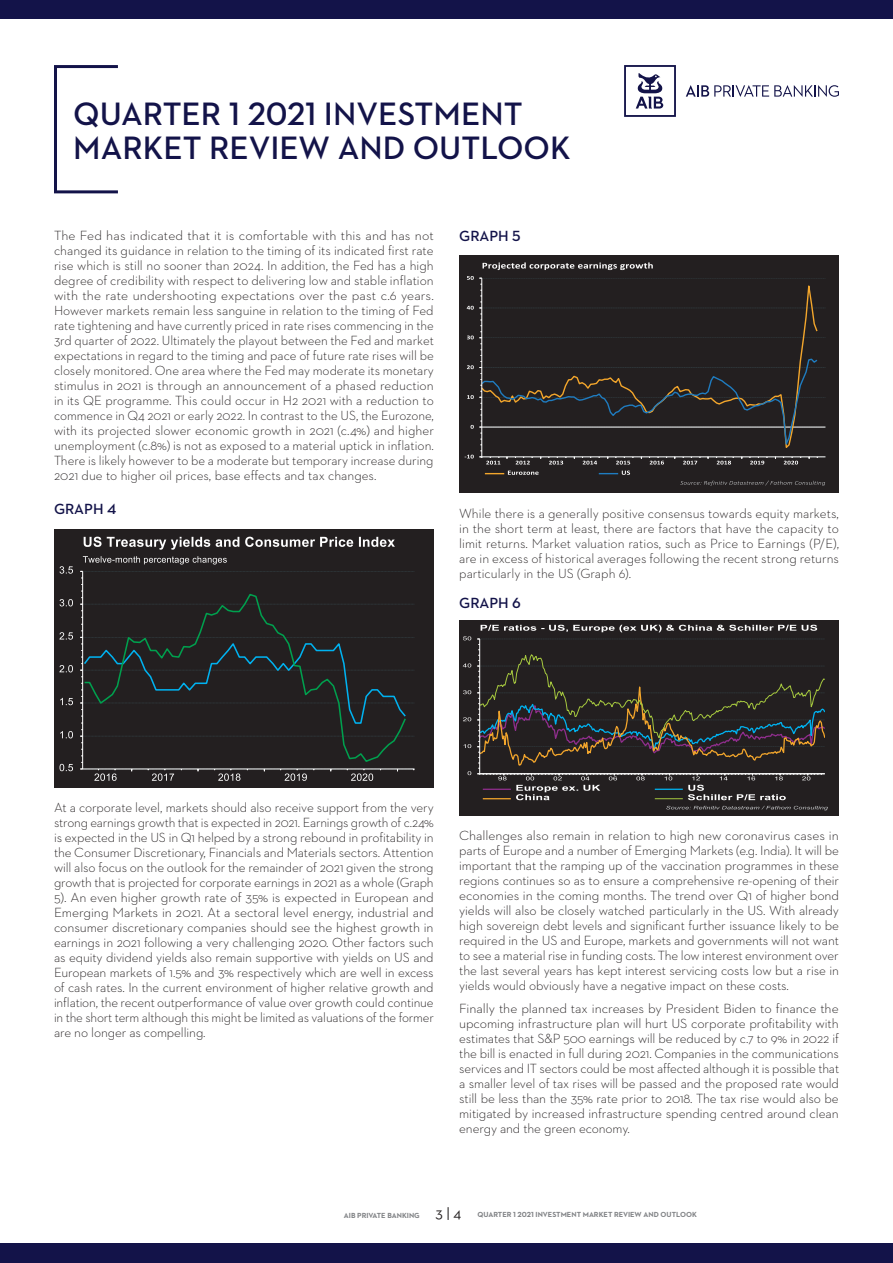
<style>
.page{position:relative;width:893px;height:1263px;background:#fff}
.page>*{position:absolute;margin:0;border:0;box-sizing:border-box;transform-origin:0 0}
.t1{font:600 33px/34.5px "Neutraface 2 Text";color:#131349}
.Space_Above{font:600 15px "Neutraface 2 Text";color:#131349}
.Body_Copy{font:15px "Neutraface 2 Text";color:#231f20}
.Space_Above-2{font:300 13.5px/15px "Neutraface 2 Text";letter-spacing:-.01em;color:#231f20;text-align:justify}
.Body_Copy-2{font:700 7.5px "Neutraface 2 Text";color:#808285}
</style>
<div class="page">
<div style="left:54px;top:529px;width:380px;height:259px;background:#231f20"></div>
<svg style="left:84px;top:537px;width:311px;height:13px"></svg>
<svg style="left:83px;top:556px;width:144px;height:8px"></svg>
<svg style="left:83px;top:593px;width:318px;height:170px"></svg>
<hr style="left:82px;top:571px;width:1px;height:198px;background:#fff">
<svg style="left:80px;top:769px;width:334px;height:12px"></svg>
<svg style="left:80px;top:571px;width:334px;height:1px"></svg>
<svg style="left:80px;top:736px;width:334px;height:7px"></svg>
<svg style="left:80px;top:637px;width:334px;height:93px"></svg>
<svg style="left:80px;top:604px;width:334px;height:7px"></svg>
<svg style="left:60px;top:764px;width:13px;height:7px"></svg>
<svg style="left:60px;top:731px;width:13px;height:7px"></svg>
<svg style="left:60px;top:698px;width:13px;height:7px"></svg>
<svg style="left:59px;top:665px;width:14px;height:7px"></svg>
<svg style="left:59px;top:632px;width:14px;height:8px"></svg>
<svg style="left:60px;top:599px;width:13px;height:7px"></svg>
<svg style="left:60px;top:566px;width:13px;height:8px"></svg>
<div style="left:459px;top:255px;width:380px;height:238px;background:#231f20"></div>
<svg style="left:680px;top:481px;width:145px;height:5px"></svg>
<svg style="left:482px;top:262px;width:171px;height:8px"></svg>
<svg style="left:465px;top:276px;width:360px;height:188px"></svg>
<svg style="left:485px;top:471px;width:54px;height:4px"></svg>
<svg style="left:599px;top:471px;width:31px;height:4px"></svg>
<div style="left:459px;top:620px;width:380px;height:195px;background:#231f20"></div>
<svg style="left:666px;top:806px;width:162px;height:4px"></svg>
<svg style="left:481px;top:625px;width:336px;height:7px"></svg>
<svg style="left:464px;top:744px;width:7px;height:4px"></svg>
<svg style="left:463px;top:717px;width:8px;height:4px"></svg>
<svg style="left:463px;top:690px;width:8px;height:4px"></svg>
<svg style="left:463px;top:663px;width:8px;height:4px"></svg>
<svg style="left:463px;top:636px;width:8px;height:4px"></svg>
<svg style="left:477px;top:639px;width:348px;height:161px"></svg>
<div style="left:0;top:0;width:893px;height:19px;background:#131349"></div>
<div style="left:0;top:1244px;width:893px;height:19px;background:#131349"></div>
<svg style="left:686px;top:85px;width:153px;height:12px"></svg>
<svg style="left:624px;top:65px;width:52px;height:52px"></svg>
<div style="left:54px;top:65px;width:65px;height:128px;border:3px solid #131349"></div>
<p class="t1" style="left:73px;top:96px;width:499px">QUARTER 1 2021 INVESTMENT<br>MARKET REVIEW AND OUTLOOK</p>
<p class="Space_Above-2" style="left:54px;top:228px;width:381px">The Fed has indicated that it is comfortable with this and has not changed its guidance in relation to the timing of its indicated first rate rise which is still no sooner than 2024. In addition, the Fed has a high degree of credibility with respect to delivering low and stable inflation with the rate undershooting expectations over the past c.6 years.<br>However markets remain less sanguine in relation to the timing of Fed rate tightening and have currently priced in rate rises commencing in the 3rd quarter of 2022. Ultimately the playout between the Fed and market expectations in regard to the timing and pace of future rate rises will be closely monitored. One area where the Fed may moderate its monetary stimulus in 2021 is through an announcement of a phased reduction in its QE programme. This could occur in H2 2021 with a reduction to commence in Q4 2021 or early 2022. In contrast to the US, the Eurozone, with its projected slower economic growth in 2021 (c.4%) and higher unemployment (c.8%) is not as exposed to a material uptick in inflation.<br>There is likely however to be a moderate but temporary increase during 2021 due to higher oil prices, base effects and tax changes.</p>
<p class="Space_Above" style="left:54px;top:499px;width:64px">GRAPH 4</p>
<p class="Space_Above" style="left:459px;top:227px;width:63px">GRAPH 5</p>
<p class="Space_Above-2" style="left:459px;top:506px;width:381px">While there is a generally positive consensus towards equity markets, in the short term at least, there are factors that have the capacity to limit returns. Market valuation ratios, such as Price to Earnings (P/E), are in excess of historical averages following the recent strong returns particularly in the US (Graph 6).</p>
<p class="Space_Above" style="left:459px;top:593px;width:63px">GRAPH 6</p>
<p class="Space_Above-2" style="left:54px;top:800px;width:381px">At a corporate level, markets should also receive support from the very strong earnings growth that is expected in 2021. Earnings growth of c.24% is expected in the US in Q1 helped by a strong rebound in profitability in the Consumer Discretionary, Financials and Materials sectors. Attention will also focus on the outlook for the remainder of 2021 given the strong growth that is projected for corporate earnings in 2021 as a whole (Graph 5). An even higher growth rate of 35% is expected in European and Emerging Markets in 2021. At a sectoral level energy, industrial and consumer discretionary companies should see the highest growth in earnings in 2021 following a very challenging 2020. Other factors such as equity dividend yields also remain supportive with yields on US and European markets of 1.5% and 3% respectively which are well in excess of cash rates. In the current environment of higher relative growth and inflation, the recent outperformance of value over growth could continue in the short term although this might be limited as valuations of the former are no longer as compelling.</p>
<p class="Space_Above-2" style="left:459px;top:827px;width:381px">Challenges also remain in relation to high new coronavirus cases in parts of Europe and a number of Emerging Markets (e.g. India). It will be important that the ramping up of the vaccination programmes in these regions continues so as to ensure a comprehensive re-opening of their economies in the coming months. The trend over Q1 of higher bond yields will also be closely watched particularly in the US. With already high sovereign debt levels and significant further issuance likely to be required in the US and Europe, markets and governments will not want to see a material rise in funding costs. The low interest environment over the last several years has kept interest servicing costs low but a rise in yields would obviously have a negative impact on these costs.</p>
<p class="Space_Above-2" style="left:459px;top:1001px;width:381px">Finally the planned tax increases by President Biden to finance the upcoming infrastructure plan will hurt US corporate profitability with estimates that S&amp;P 500 earnings will be reduced by c.7 to 9% in 2022 if the bill is enacted in full during 2021. Companies in the communications services and IT sectors could be most affected although it is possible that a smaller level of tax rises will be passed and the proposed rate would still be less than the 35% rate prior to 2018. The tax rise would also be mitigated by increased infrastructure spending centred around clean energy and the green economy.</p>
<p class="Body_Copy-2" style="left:344px;top:1210px;width:77px">AIB PRIVATE BANKING</p>
<p class="Body_Copy" style="left:435px;top:1203px;width:27px">3 | 4</p>
<p class="Body_Copy-2" style="left:478px;top:1209px;width:221px">QUARTER 1 2021 INVESTMENT MARKET REVIEW AND OUTLOOK</p>
</div>
